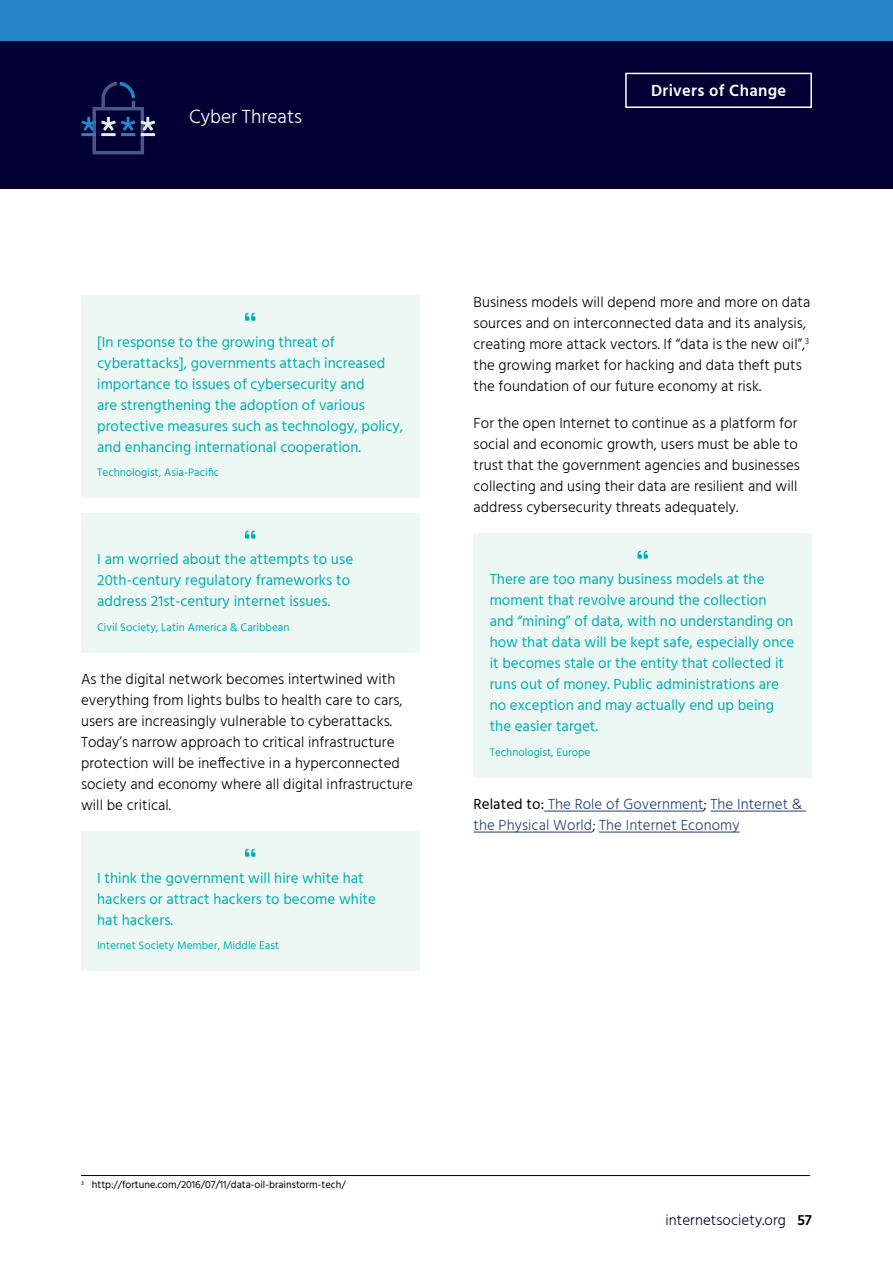
<style>
.page{position:relative;width:893px;height:1263px;background:#fff}
.page>*{position:absolute;margin:0;border:0;box-sizing:border-box;transform-origin:0 0}
.t1{font:300 19.5px "Hind";color:#fff}
.t2{font:600 16.5px "Hind";letter-spacing:.02em;color:#fff}
.t3{font:300 15px/21px "Hind";letter-spacing:.005em;color:#000}
.t4{font:15px/21px "Hind";color:#00aeb1}
.t5{font:300 15px/21px "Hind";letter-spacing:.005em;color:#233e74}
.t6{font:300 15px "Hind";letter-spacing:.005em;color:#000035}
.t7{font:11.25px "Hind";color:#00aeb1}
.t8{font:10.5px "Hind";color:#000}
.s1{font-weight:400;color:#000}
.s2{color:#000}
.s3{font-weight:600;color:#000}
</style>
<div class="page">
<div style="left:81px;top:295px;width:338px;height:45px;background:#edf7f3"></div>
<div style="left:81px;top:331px;width:338px;height:129px;background:#edf7f3"></div>
<div style="left:81px;top:450px;width:338px;height:48px;background:#edf7f3"></div>
<div style="left:81px;top:513px;width:338px;height:44px;background:#edf7f3"></div>
<div style="left:81px;top:549px;width:338px;height:66px;background:#edf7f3"></div>
<div style="left:81px;top:605px;width:338px;height:48px;background:#edf7f3"></div>
<div style="left:81px;top:831px;width:338px;height:45px;background:#edf7f3"></div>
<div style="left:81px;top:867px;width:338px;height:66px;background:#edf7f3"></div>
<div style="left:81px;top:923px;width:338px;height:48px;background:#edf7f3"></div>
<svg style="left:245px;top:313px;width:10px;height:8px"></svg>
<svg style="left:245px;top:531px;width:10px;height:8px"></svg>
<svg style="left:245px;top:849px;width:10px;height:8px"></svg>
<hr style="left:81px;top:1175px;width:729px;height:1px;background:#000">
<div style="left:473px;top:533px;width:339px;height:44px;background:#edf7f3"></div>
<div style="left:473px;top:569px;width:339px;height:171px;background:#edf7f3"></div>
<div style="left:473px;top:730px;width:339px;height:48px;background:#edf7f3"></div>
<hr style="left:548px;top:811px;width:156px;height:1px;background:#233e74">
<hr style="left:710px;top:811px;width:96px;height:1px;background:#233e74">
<hr style="left:473px;top:832px;width:119px;height:1px;background:#233e74">
<hr style="left:599px;top:832px;width:141px;height:1px;background:#233e74">
<svg style="left:637px;top:551px;width:11px;height:8px"></svg>
<div style="left:0;top:40px;width:893px;height:149px;background:#000035"></div>
<div style="left:0;top:0;width:893px;height:40px;background:#2484c6"></div>
<div style="left:625px;top:73px;width:187px;height:35px;border:2px solid #fff"></div>
<svg style="left:81px;top:82px;width:74px;height:72px"></svg>
<h1 class="t1" style="left:189px;top:103px;width:115px">Cyber Threats</h1>
<p class="t2" style="left:651px;top:79px;width:137px">Drivers of Change</p>
<p class="t4" style="left:97px;top:332px;width:308px">[In response to the growing threat of cyberattacks], governments attach increased importance to issues of cybersecurity and<br>are strengthening the adoption of various protective measures such as technology, policy, and enhancing international cooperation.</p>
<p class="t7" style="left:97px;top:465px;width:123px">Technologist, Asia-Pacific</p>
<p class="t4" style="left:97px;top:550px;width:257px">I am worried about the attempts to use<br>20th-century regulatory frameworks to address 21st-century internet issues.</p>
<p class="t7" style="left:97px;top:619px;width:194px">Civil Society, Latin America &amp; Caribbean</p>
<p class="t3" style="left:81px;top:669px;width:333px">As the digital network becomes intertwined with everything from lights bulbs to health care to cars, users are increasingly vulnerable to cyberattacks.<br>Today’s narrow approach to critical infrastructure protection will be ineffective in a hyperconnected society and economy where all digital infrastructure will be critical.</p>
<p class="t4" style="left:97px;top:868px;width:280px">I think the government will hire white hat hackers or attract hackers to become white hat hackers.</p>
<p class="t7" style="left:97px;top:937px;width:184px">Internet Society Member, Middle East</p>
<p class="t3" style="left:473px;top:292px;width:338px">Business models will depend more and more on data sources and on interconnected data and its analysis, creating more attack vectors. If “data is the new oil”,<sup>3 </sup>the growing market for hacking and data theft puts the foundation of our future economy at risk.</p>
<p class="t3" style="left:473px;top:413px;width:328px">For the open Internet to continue as a platform for social and economic growth, users must be able to trust that the government agencies and businesses collecting and using their data are resilient and will address cybersecurity threats adequately.</p>
<p class="t4" style="left:490px;top:570px;width:306px">There are too many business models at the moment that revolve around the collection<br>and “mining” of data, with no understanding on how that data will be kept safe, especially once it becomes stale or the entity that collected it runs out of money. Public administrations are no exception and may actually end up being the easier target.</p>
<p class="t7" style="left:490px;top:744px;width:102px">Technologist, Europe</p>
<p class="t5" style="left:473px;top:794px;width:330px"><span class="s1">Related to:</span> The Role of Government<span class="s2">;</span> The Internet &amp; the Physical World<span class="s2">;</span> The Internet Economy</p>
<p class="t8" style="left:81px;top:1177px;width:266px"><sup>3</sup> http://fortune.com/2016/07/11/data-oil-brainstorm-tech/</p>
<p class="t6" style="left:665px;top:1210px;width:148px">internetsociety.org <span class="s3">57</span></p>
</div>
